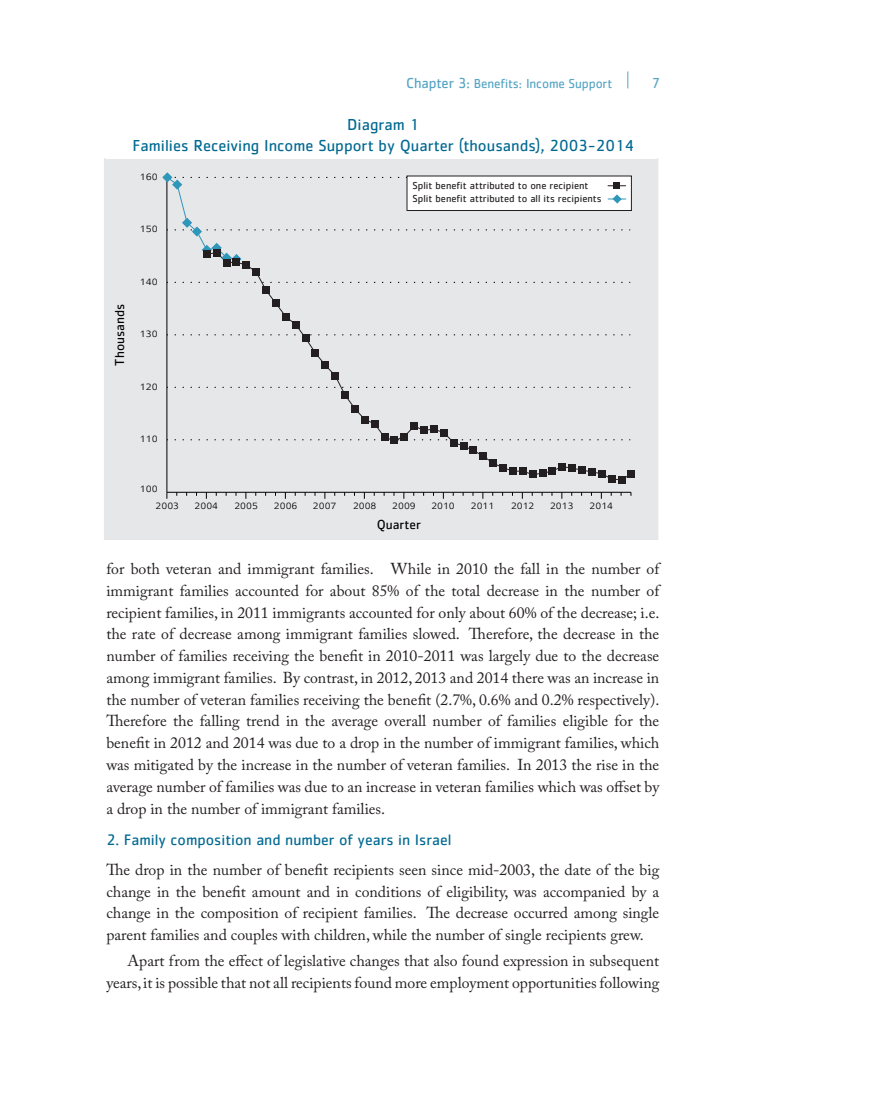
<style>
.page{position:relative;width:872px;height:1106px;background:#fff}
.page>*{position:absolute;margin:0;border:0;box-sizing:border-box;transform-origin:0 0}
.t1{font:16.5px/21px "Cachet Std";color:#006991;text-align:center}
.t2{font:15.75px/21.8px "Adobe Caslon Pro";color:#231f20;text-align:justify}
.t3{font:15.75px "Cachet Std";color:#006991}
.t4{font:15px "Cachet Std";color:#56a5c4}
.t5{font:13.5px "Cachet Std";letter-spacing:-.01em;color:#56a5c4}
.t6{font:13.5px "Cachet Std";color:#000001}
.t7{font:100 12px "Narkis Block MF";color:#000001}
.t8{font:10.5px/13.5px "Cachet Std";color:#231f20}
.s1{font-size:15px}
</style>
<div class="page">
<svg style="left:627px;top:71px;width:1px;height:17px"></svg>
<div style="left:104px;top:159px;width:554px;height:380px;background:#e6e7e9"></div>
<hr style="left:167px;top:492px;width:464px;height:1px;background:#000001">
<hr style="left:167px;top:177px;width:1px;height:315px;background:#000001">
<div style="left:608px;top:475px;width:7px;height:7px;background:#231f20"></div>
<div style="left:618px;top:476px;width:7px;height:7px;background:#231f20"></div>
<div style="left:628px;top:470px;width:7px;height:7px;background:#231f20"></div>
<svg style="left:162px;top:172px;width:470px;height:309px;background:#e1e2e4"></svg>
<p class="t5" style="left:406px;top:76px;width:208px"><span class="s1">Chapter 3:</span> Benefits: Income Support</p>
<p class="t4" style="left:651px;top:74px;width:10px">7</p>
<p class="t1" style="left:133px;top:114px;width:503px">Diagram 1<br>Families Receiving Income Support by Quarter (thousands), 2003-2014</p>
<p class="t7" style="left:140px;top:169px;width:19px">160</p>
<p class="t7" style="left:140px;top:221px;width:19px">150</p>
<p class="t8" style="left:412px;top:178px;width:191px">Split benefit attributed to one recipient<br>Split benefit attributed to all its recipients</p>
<p class="t6" style="left:112px;top:365px;width:63px;rotate:-90deg">Thousands</p>
<p class="t7" style="left:140px;top:274px;width:19px">140</p>
<p class="t7" style="left:140px;top:326px;width:19px">130</p>
<p class="t7" style="left:140px;top:379px;width:19px">120</p>
<p class="t7" style="left:140px;top:431px;width:19px">110</p>
<p class="t7" style="left:140px;top:481px;width:19px">100</p>
<p class="t7" style="left:156px;top:498px;width:25px">2003</p>
<p class="t7" style="left:274px;top:498px;width:25px">2006</p>
<p class="t7" style="left:353px;top:498px;width:25px">2008</p>
<p class="t7" style="left:471px;top:498px;width:25px">2011</p>
<p class="t7" style="left:195px;top:498px;width:25px">2004</p>
<p class="t7" style="left:234px;top:498px;width:25px">2005</p>
<p class="t7" style="left:313px;top:498px;width:25px">2007</p>
<p class="t7" style="left:392px;top:498px;width:25px">2009</p>
<p class="t7" style="left:431px;top:498px;width:25px">2010</p>
<p class="t7" style="left:511px;top:498px;width:25px">2012</p>
<p class="t7" style="left:550px;top:498px;width:25px">2013</p>
<p class="t7" style="left:589px;top:498px;width:25px">2014</p>
<p class="t6" style="left:377px;top:516px;width:46px">Quarter</p>
<p class="t2" style="left:106px;top:558px;width:554px">for both veteran and immigrant families. While in 2010 the fall in the number of immigrant families accounted for about 85% of the total decrease in the number of recipient families, in 2011 immigrants accounted for only about 60% of the decrease; i.e. the rate of decrease among immigrant families slowed. Therefore, the decrease in the number of families receiving the benefit in 2010-2011 was largely due to the decrease among immigrant families. By contrast, in 2012, 2013 and 2014 there was an increase in the number of veteran families receiving the benefit (2.7%, 0.6% and 0.2% respectively).<br>Therefore the falling trend in the average overall number of families eligible for the benefit in 2012 and 2014 was due to a drop in the number of immigrant families, which was mitigated by the increase in the number of veteran families. In 2013 the rise in the average number of families was due to an increase in veteran families which was offset by a drop in the number of immigrant families.</p>
<p class="t3" style="left:106px;top:830px;width:347px">2. Family composition and number of years in Israel</p>
<p class="t2" style="left:106px;top:858px;width:554px">The drop in the number of benefit recipients seen since mid-2003, the date of the big change in the benefit amount and in conditions of eligibility, was accompanied by a change in the composition of recipient families. The decrease occurred among single parent families and couples with children, while the number of single recipients grew.</p>
<p class="t2" style="left:106px;top:949px;width:554px;text-align:right">Apart from the effect of legislative changes that also found expression in subsequent years, it is possible that not all recipients found more employment opportunities following</p>
</div>
